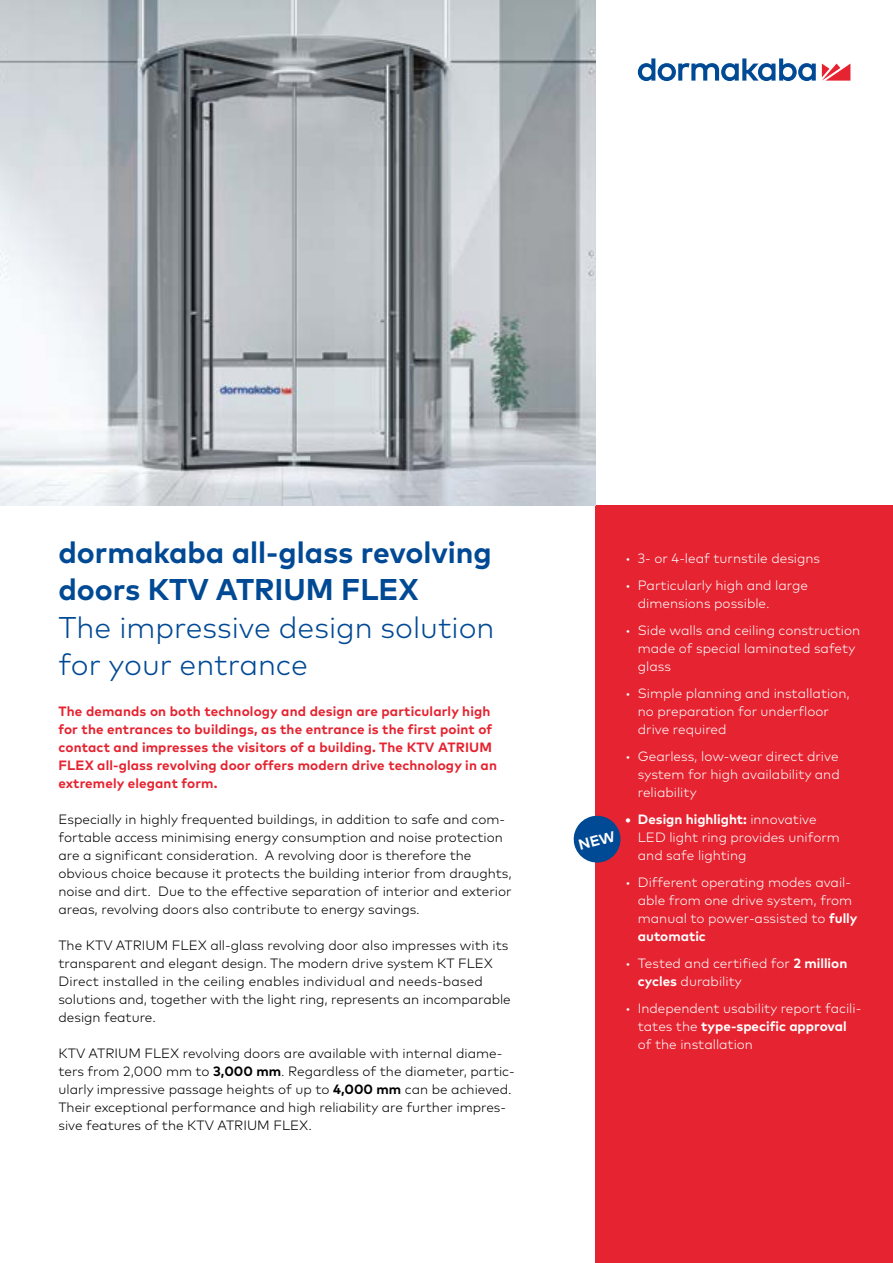
<style>
.page{position:relative;width:893px;height:1263px;background:#fff}
.page>*{position:absolute;margin:0;border:0;box-sizing:border-box;transform-origin:0 0}
.t1{font:700 30px/37.5px "Mark Pro";color:#004994}
.t2{font:300 30px/37.5px "Mark Pro";color:#004994}
.t3{font:300 13.5px/18px "Mark Pro";color:#000}
.t4{font:300 13.5px/18px "Mark Pro";color:#fff}
.t5{font:700 13.5px/18px "Mark Pro";letter-spacing:.01em;color:#e62330}
.s1{font-weight:700}
</style>
<div class="page">
<svg style="left:822px;top:64px;width:28px;height:17px"></svg>
<svg style="left:638px;top:58px;width:178px;height:23px"></svg>
<div style="left:595px;top:505px;width:298px;height:758px;background:#e62330"></div>
<img style="left:0;top:0;width:595px;height:505px">
<svg style="left:573px;top:815px;width:48px;height:48px"></svg>
<h1 class="t1" style="left:58px;top:531px;width:435px">dormakaba all-glass revolving doors KTV ATRIUM FLEX</h1>
<h1 class="t2" style="left:58px;top:606px;width:438px">The impressive design solution for your entrance</h1>
<p class="t5" style="left:58px;top:701px;width:440px">The demands on both technology and design are particularly high for the entrances to buildings, as the entrance is the first point of contact and impresses the visitors of a building. The KTV ATRIUM FLEX all-glass revolving door offers modern drive technology in an extremely elegant form.</p>
<p class="t3" style="left:58px;top:809px;width:455px">Especially in highly frequented buildings, in addition to safe and com&shy;fortable access minimising energy consumption and noise protection are a significant consideration. A revolving door is therefore the obvious choice because it protects the building interior from draughts, noise and dirt. Due to the effective separation of interior and exterior areas, revolving doors also contribute to energy savings.</p>
<p class="t3" style="left:58px;top:935px;width:454px">The KTV ATRIUM FLEX all-glass revolving door also impresses with its transparent and elegant design. The modern drive system KT FLEX Direct installed in the ceiling enables individual and needs-based solutions and, together with the light ring, represents an incomparable design feature.</p>
<p class="t3" style="left:58px;top:1043px;width:458px">KTV ATRIUM FLEX revolving doors are available with internal diame&shy;ters from 2,000 mm to <span class="s1">3,000 mm</span>. Regardless of the diameter, partic&shy;ularly impressive passage heights of up to <span class="s1">4,000 mm</span> can be achieved.<br>Their exceptional performance and high reliability are further impres&shy;sive features of the KTV ATRIUM FLEX.</p>
<p class="t4" style="left:625px;top:548px;width:197px">• 3- or 4-leaf turnstile designs</p>
<p class="t4" style="left:638px;top:575px;width:172px;text-indent:-13px">• Particularly high and large dimensions possible.</p>
<p class="t4" style="left:638px;top:620px;width:224px;text-indent:-13px">• Side walls and ceiling construction made of special laminated safety glass</p>
<p class="t4" style="left:638px;top:683px;width:213px;text-indent:-13px">• Simple planning and installation, no preparation for underfloor drive required</p>
<p class="t4" style="left:638px;top:746px;width:203px;text-align:justify;text-indent:-13px">• Gearless, low-wear direct drive system for high availability and reliability</p>
<p class="t4" style="left:638px;top:809px;width:204px;text-indent:-13px"><span class="s1">• Design highlight:</span> innovative<br>LED light ring provides uniform and safe lighting</p>
<p class="t4" style="left:638px;top:872px;width:221px;text-indent:-13px">• Different operating modes avail&shy;able from one drive system, from manual to power-assisted to <span class="s1">fully automatic</span></p>
<p class="t4" style="left:638px;top:953px;width:211px;text-indent:-13px">• Tested and certified for <span class="s1">2 million cycles</span> durability</p>
<p class="t4" style="left:638px;top:998px;width:225px;text-indent:-13px">• Independent usability report facili&shy;tates the <span class="s1">type-specific approval </span>of the installation</p>
</div>
